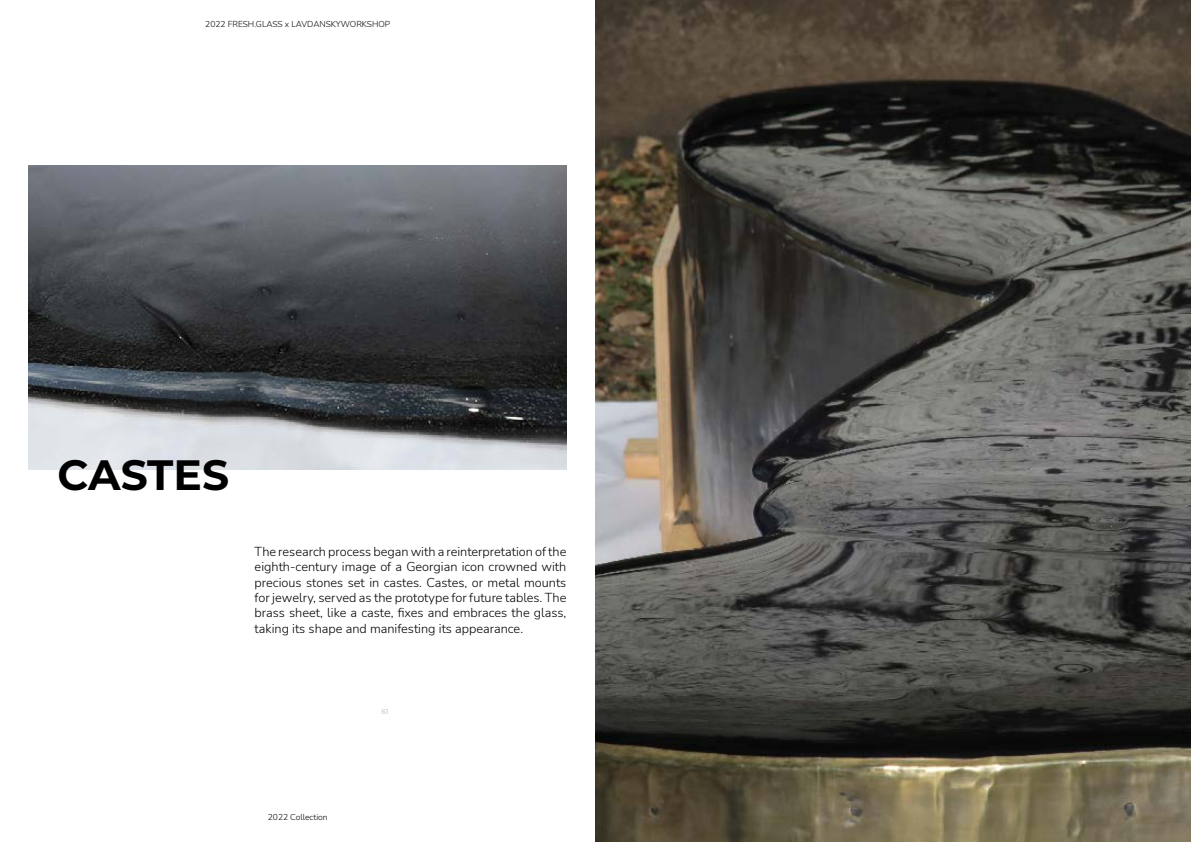
<style>
.page{position:relative;width:1191px;height:842px;background:#fff}
.page>*{position:absolute;margin:0;border:0;box-sizing:border-box;transform-origin:0 0}
.t1{font:700 42.4px "Montserrat";color:#000}
.t2{font:300 12.7px/15.3px "Nunito";color:#000;text-align:justify}
.t3{font:300 8.5px "Nunito";color:#000}
.t4{font:600 7px "Montserrat";color:#d0d0d0}
</style>
<div class="page">
<img style="left:595px;top:0;width:596px;height:842px">
<img style="left:29px;top:165px;width:538px;height:305px">
<p class="t3" style="left:205px;top:18px;width:186px">2022 FRESH.GLASS x LAVDANSKYWORKSHOP</p>
<h1 class="t1" style="left:58px;top:447px;width:173px">CASTES</h1>
<p class="t2" style="left:255px;top:544px;width:313px">The research process began with a reinterpretation of the eighth-century image of a Georgian icon crowned with precious stones set in castes. Castes, or metal mounts for jewelry, served as the prototype for future tables. The brass sheet, like a caste, fixes and embraces the glass, taking its shape and manifesting its appearance.</p>
<p class="t4" style="left:381px;top:707px;width:9px">61</p>
<p class="t3" style="left:268px;top:811px;width:61px">2022 Collection</p>
</div>
